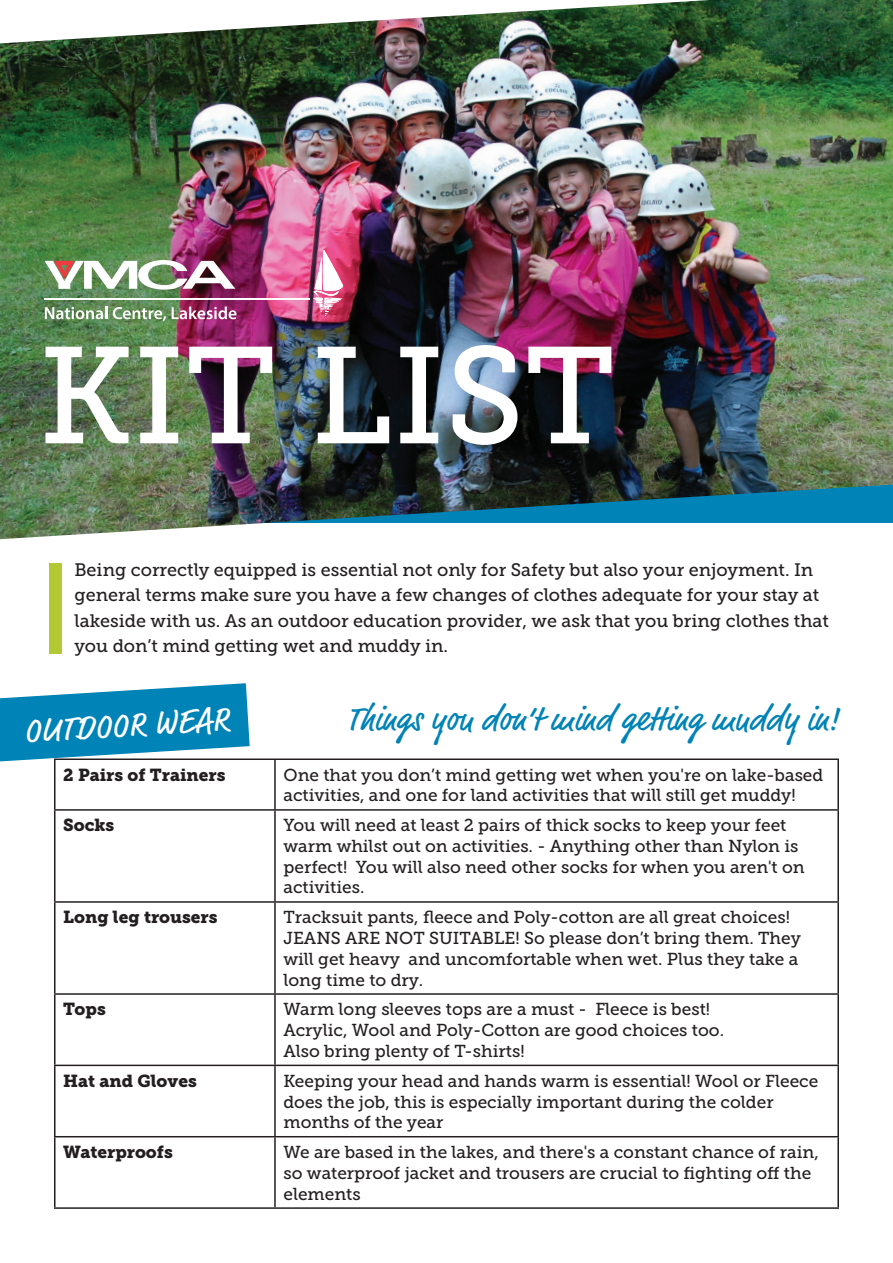
<style>
.page{position:relative;width:893px;height:1263px;background:#fff}
.page>*{position:absolute;margin:0;border:0;box-sizing:border-box;transform-origin:0 0}
.t1{font:136.8px "Museo Slab 500";color:#fff}
.Headers{font:34.5px "Market OT";color:#0083b6}
.Headers-2{font:34.5px "Market OT";color:#fff}
.t2{font:18px/25.5px "Museo Slab 500";color:#231f20}
.t3{font:17.25px/20.7px "Museo Slab 500";color:#231f20}
.t4{font:17.25px "Museo Slab 900";color:#231f20}
</style>
<div class="page">
<img style="left:0;top:0;width:893px;height:539px">
<img style="left:45px;top:260px;width:190px;height:30px">
<svg style="left:313px;top:250px;width:30px;height:66px"></svg>
<hr style="left:45px;top:298px;width:265px;height:1px;background:#fff">
<svg style="left:45px;top:307px;width:62px;height:12px"></svg>
<svg style="left:113px;top:307px;width:53px;height:14px"></svg>
<svg style="left:172px;top:307px;width:65px;height:12px"></svg>
<hr style="left:54px;top:758px;width:221px;height:2px;background:#231f20">
<hr style="left:54px;top:760px;width:2px;height:49px;background:#231f20">
<hr style="left:275px;top:758px;width:564px;height:2px;background:#231f20">
<hr style="left:274px;top:760px;width:2px;height:49px;background:#231f20">
<hr style="left:837px;top:760px;width:2px;height:49px;background:#231f20">
<hr style="left:54px;top:809px;width:221px;height:2px;background:#231f20">
<hr style="left:54px;top:811px;width:2px;height:90px;background:#231f20">
<hr style="left:275px;top:809px;width:564px;height:2px;background:#231f20">
<hr style="left:274px;top:811px;width:2px;height:90px;background:#231f20">
<hr style="left:837px;top:811px;width:2px;height:90px;background:#231f20">
<hr style="left:54px;top:901px;width:221px;height:2px;background:#231f20">
<hr style="left:54px;top:903px;width:2px;height:90px;background:#231f20">
<hr style="left:275px;top:901px;width:564px;height:2px;background:#231f20">
<hr style="left:274px;top:903px;width:2px;height:90px;background:#231f20">
<hr style="left:837px;top:903px;width:2px;height:90px;background:#231f20">
<hr style="left:54px;top:993px;width:221px;height:2px;background:#231f20">
<hr style="left:54px;top:995px;width:2px;height:69px;background:#231f20">
<hr style="left:275px;top:993px;width:564px;height:2px;background:#231f20">
<hr style="left:274px;top:995px;width:2px;height:69px;background:#231f20">
<hr style="left:837px;top:995px;width:2px;height:69px;background:#231f20">
<hr style="left:54px;top:1064px;width:221px;height:2px;background:#231f20">
<hr style="left:54px;top:1066px;width:2px;height:70px;background:#231f20">
<hr style="left:275px;top:1064px;width:564px;height:2px;background:#231f20">
<hr style="left:274px;top:1066px;width:2px;height:70px;background:#231f20">
<hr style="left:837px;top:1066px;width:2px;height:70px;background:#231f20">
<hr style="left:54px;top:1136px;width:221px;height:1px;background:#231f20">
<hr style="left:54px;top:1137px;width:2px;height:70px;background:#231f20">
<hr style="left:275px;top:1136px;width:564px;height:1px;background:#231f20">
<hr style="left:274px;top:1137px;width:2px;height:70px;background:#231f20">
<hr style="left:837px;top:1137px;width:2px;height:70px;background:#231f20">
<hr style="left:54px;top:1207px;width:221px;height:2px;background:#231f20">
<hr style="left:275px;top:1207px;width:564px;height:2px;background:#231f20">
<svg style="left:0;top:683px;width:250px;height:78px"></svg>
<div style="left:49px;top:563px;width:12px;height:91px;background:#b3c934"></div>
<p class="t1" style="left:38px;top:320px;width:579px">KIT LIST</p>
<p class="t2" style="left:74px;top:557px;width:756px">Being correctly equipped is essential not only for Safety but also your enjoyment. In general terms make sure you have a few changes of clothes adequate for your stay at lakeside with us. As an outdoor education provider, we ask that you bring clothes that you don’t mind getting wet and muddy in.</p>
<p class="Headers-2" style="left:23px;top:710px;width:207px;rotate:-3deg">OUTDOOR WEAR</p>
<p class="Headers" style="left:347px;top:698px;width:493px">Things you don’t mind getting muddy in!</p>
<p class="t4" style="left:63px;top:765px;width:164px">2 Pairs of Trainers</p>
<p class="t3" style="left:283px;top:764px;width:541px">One that you don’t mind getting wet when you're on lake-based activities, and one for land activities that will still get muddy!</p>
<p class="t4" style="left:63px;top:815px;width:53px">Socks</p>
<p class="t3" style="left:283px;top:815px;width:523px">You will need at least 2 pairs of thick socks to keep your feet warm whilst out on activities. - Anything other than Nylon is perfect! You will also need other socks for when you aren't on activities.</p>
<p class="t4" style="left:63px;top:907px;width:156px">Long leg trousers</p>
<p class="t3" style="left:283px;top:907px;width:519px">Tracksuit pants, fleece and Poly-cotton are all great choices!<br>JEANS ARE NOT SUITABLE! So please don’t bring them. They will get heavy and uncomfortable when wet. Plus they take a long time to dry.</p>
<p class="t4" style="left:63px;top:999px;width:44px">Tops</p>
<p class="t3" style="left:283px;top:999px;width:428px">Warm long sleeves tops are a must - Fleece is best!</p>
<p class="t3" style="left:283px;top:1020px;width:442px">Acrylic, Wool and Poly-Cotton are good choices too.</p>
<p class="t3" style="left:283px;top:1041px;width:243px">Also bring plenty of T-shirts!</p>
<p class="t4" style="left:63px;top:1071px;width:135px">Hat and Gloves</p>
<p class="t3" style="left:283px;top:1070px;width:536px">Keeping your head and hands warm is essential! Wool or Fleece does the job, this is especially important during the colder months of the year</p>
<p class="t4" style="left:63px;top:1142px;width:111px">Waterproofs</p>
<p class="t3" style="left:283px;top:1142px;width:537px">We are based in the lakes, and there's a constant chance of rain, so waterproof jacket and trousers are crucial to fighting off the elements</p>
</div>
